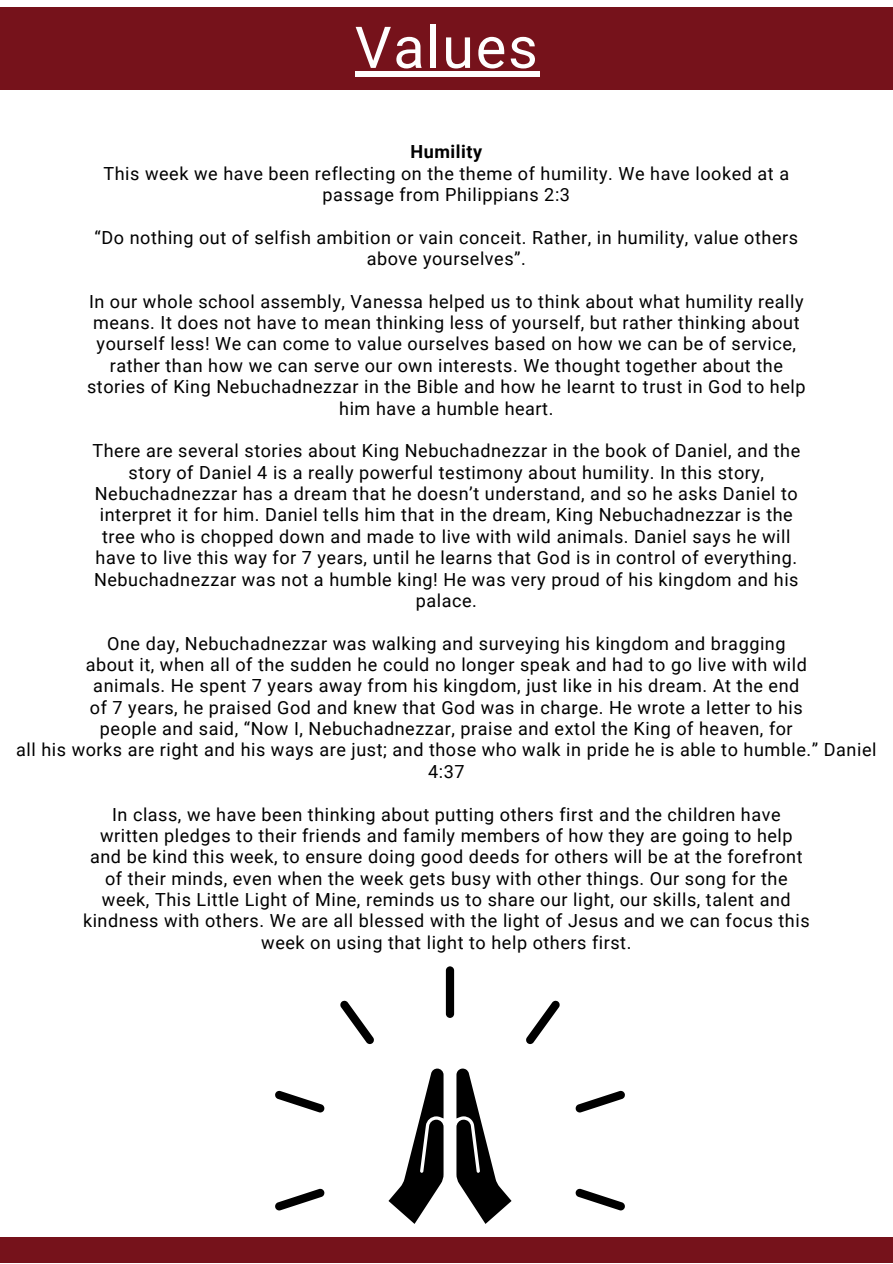
<style>
.page{position:relative;width:893px;height:1264px;background:#fff}
.page>*{position:absolute;margin:0;border:0;box-sizing:border-box;transform-origin:0 0}
.t1{font:57.75px "Roboto";letter-spacing:.03em;color:#fefefe}
.t2{font:18px/21.3px "Roboto";letter-spacing:.03em;color:#000;text-align:center}
.t3{font:700 18px "Roboto";letter-spacing:.03em;color:#000}
</style>
<div class="page">
<div style="left:0;top:7px;width:892px;height:82px;background:#76121b"></div>
<div style="left:0;top:1237px;width:892px;height:25px;background:#76121b"></div>
<svg style="left:388px;top:1068px;width:55px;height:155px"></svg>
<svg style="left:456px;top:1068px;width:55px;height:155px"></svg>
<div style="left:446px;top:966px;width:8px;height:51px;background:#000;border-radius:4px"></div>
<svg style="left:340px;top:1000px;width:34px;height:44px"></svg>
<svg style="left:275px;top:1090px;width:50px;height:22px"></svg>
<svg style="left:275px;top:1188px;width:50px;height:22px"></svg>
<svg style="left:575px;top:1188px;width:50px;height:22px"></svg>
<svg style="left:575px;top:1090px;width:50px;height:22px"></svg>
<svg style="left:526px;top:1000px;width:34px;height:44px"></svg>
<div style="left:355px;top:71px;width:184px;height:6px;background:#fefefe"></div>
<h1 class="t1" style="left:355px;top:14px;width:184px">Values</h1>
<p class="t3" style="left:410px;top:141px;width:73px">Humility</p>
<p class="t2" style="left:103px;top:163px;width:687px">This week we have been reflecting on the theme of humility. We have looked at a passage from Philippians 2:3</p>
<p class="t2" style="left:95px;top:227px;width:704px">“Do nothing out of selfish ambition or vain conceit. Rather, in humility, value others above yourselves”.</p>
<p class="t2" style="left:87px;top:291px;width:720px">In our whole school assembly, Vanessa helped us to think about what humility really means. It does not have to mean thinking less of yourself, but rather thinking about yourself less! We can come to value ourselves based on how we can be of service, rather than how we can serve our own interests. We thought together about the stories of King Nebuchadnezzar in the Bible and how he learnt to trust in God to help him have a humble heart.</p>
<p class="t2" style="left:92px;top:440px;width:709px">There are several stories about King Nebuchadnezzar in the book of Daniel, and the story of Daniel 4 is a really powerful testimony about humility. In this story, Nebuchadnezzar has a dream that he doesn’t understand, and so he asks Daniel to interpret it for him. Daniel tells him that in the dream, King Nebuchadnezzar is the tree who is chopped down and made to live with wild animals. Daniel says he will have to live this way for 7 years, until he learns that God is in control of everything.<br>Nebuchadnezzar was not a humble king! He was very proud of his kingdom and his palace.</p>
<p class="t2" style="left:16px;top:632px;width:861px">One day, Nebuchadnezzar was walking and surveying his kingdom and bragging<br>about it, when all of the sudden he could no longer speak and had to go live with wild<br>animals. He spent 7 years away from his kingdom, just like in his dream. At the end<br>of 7 years, he praised God and knew that God was in charge. He wrote a letter to his<br>people and said, “Now I, Nebuchadnezzar, praise and extol the King of heaven, for<br>all his works are right and his ways are just; and those who walk in pride he is able to humble.” Daniel 4:37</p>
<p class="t2" style="left:83px;top:803px;width:728px">In class, we have been thinking about putting others first and the children have written pledges to their friends and family members of how they are going to help and be kind this week, to ensure doing good deeds for others will be at the forefront of their minds, even when the week gets busy with other things. Our song for the week, This Little Light of Mine, reminds us to share our light, our skills, talent and kindness with others. We are all blessed with the light of Jesus and we can focus this week on using that light to help others first.</p>
</div>
